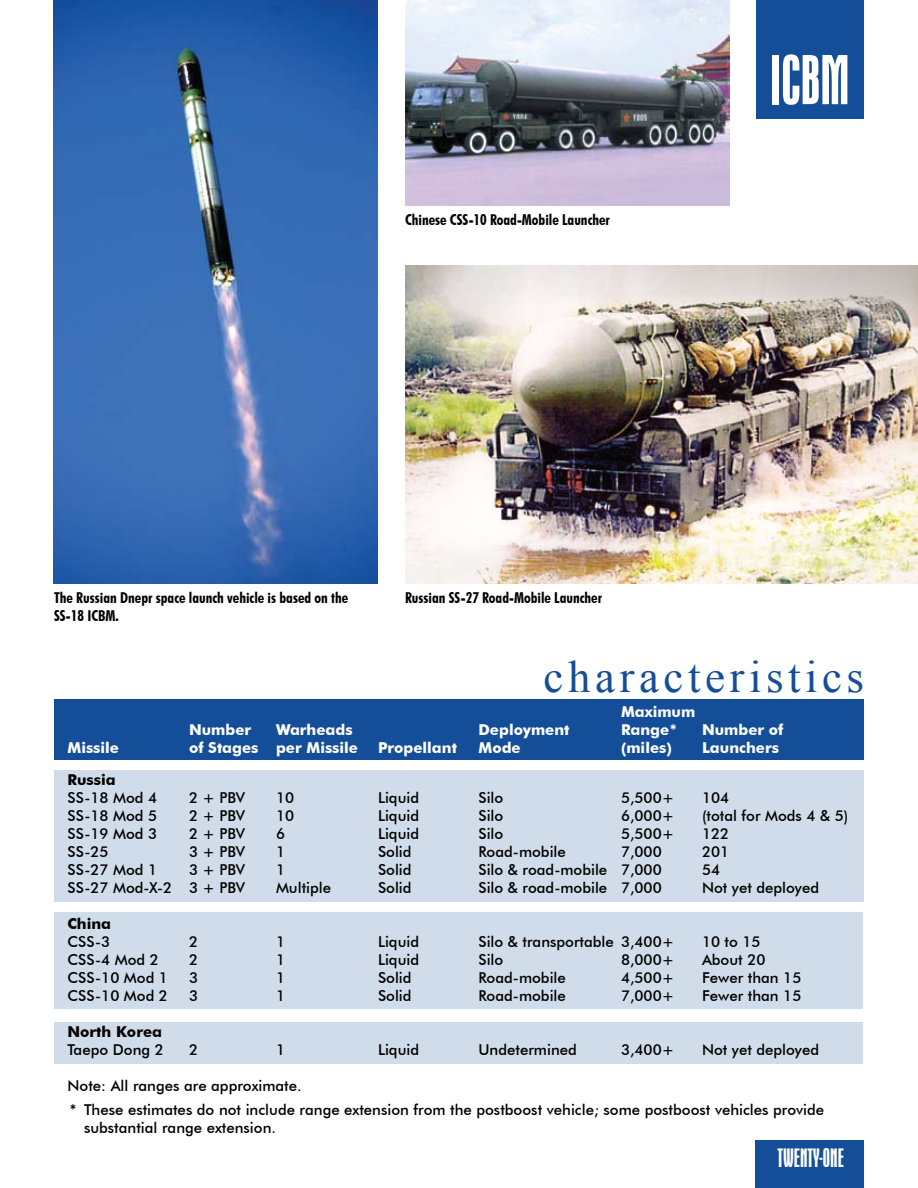
<style>
.page{position:relative;width:918px;height:1188px;background:#fff}
.page>*{position:absolute;margin:0;border:0;box-sizing:border-box;transform-origin:0 0}
.t1{font:condensed 72px "Aurora BT";color:#fff}
.t2{font:45px "Times New Roman";letter-spacing:.1em;color:#154e98}
.t3{font:condensed 27px "Aurora BT";color:#fff}
.t4{font:500 15px/24.8px "Futura BT";color:#000}
.t5{font:700 condensed 15px/18px "Futura BT";color:#000}
.t6{font:700 15px "Futura BT";color:#fff}
.t7{font:700 15px "Futura BT";color:#000}
</style>
<div class="page">
<div style="left:54px;top:700px;width:810px;height:60px;background:#154e98"></div>
<div style="left:54px;top:770px;width:810px;height:132px;background:#d0dce9"></div>
<div style="left:54px;top:912px;width:808px;height:97px;background:#d0dce9"></div>
<div style="left:54px;top:1022px;width:808px;height:41px;background:#d0dce9"></div>
<div style="left:756px;top:0;width:108px;height:118px;background:#154e98"></div>
<div style="left:756px;top:1140px;width:108px;height:48px;background:#154e98"></div>
<img style="left:405px;top:266px;width:513px;height:317px">
<img style="left:53px;top:0;width:325px;height:583px">
<img style="left:405px;top:0;width:325px;height:206px">
<p class="t5" style="left:405px;top:211px;width:206px">Chinese CSS-10 Road-Mobile Launcher</p>
<p class="t5" style="left:54px;top:588px;width:296px">The Russian Dnepr space launch vehicle is based on the<br>SS-18 ICBM.</p>
<p class="t5" style="left:405px;top:588px;width:199px">Russian SS-27 Road-Mobile Launcher</p>
<h1 class="t1" style="left:770px;top:42px;width:81px">ICBM</h1>
<h2 class="t2" style="left:544px;top:651px;width:322px">characteristics</h2>
<p class="t6" style="left:621px;top:702px;width:76px">Maximum</p>
<p class="t6" style="left:189px;top:720px;width:64px">Number</p>
<p class="t6" style="left:276px;top:720px;width:78px">Warheads</p>
<p class="t6" style="left:478px;top:720px;width:93px">Deployment</p>
<p class="t6" style="left:621px;top:720px;width:58px">Range*</p>
<p class="t6" style="left:702px;top:720px;width:83px">Number of</p>
<p class="t6" style="left:68px;top:738px;width:53px">Missile</p>
<p class="t6" style="left:189px;top:738px;width:171px">of Stages per Missile</p>
<p class="t6" style="left:378px;top:738px;width:80px">Propellant</p>
<p class="t6" style="left:478px;top:738px;width:44px">Mode</p>
<p class="t6" style="left:621px;top:738px;width:52px">(miles)</p>
<p class="t6" style="left:702px;top:738px;width:78px">Launchers</p>
<p class="t7" style="left:68px;top:770px;width:50px">Russia</p>
<p class="t4" style="left:68px;top:785px;width:91px">SS-18 Mod 4</p>
<p class="t4" style="left:189px;top:785px;width:58px">2 + PBV</p>
<p class="t4" style="left:276px;top:785px;width:20px">10</p>
<p class="t4" style="left:378px;top:785px;width:43px">Liquid</p>
<p class="t4" style="left:478px;top:785px;width:26px">Silo</p>
<p class="t4" style="left:621px;top:785px;width:55px">5,500+</p>
<p class="t4" style="left:702px;top:785px;width:29px">104</p>
<p class="t4" style="left:68px;top:803px;width:91px">SS-18 Mod 5</p>
<p class="t4" style="left:189px;top:803px;width:58px">2 + PBV</p>
<p class="t4" style="left:276px;top:803px;width:20px">10</p>
<p class="t4" style="left:378px;top:803px;width:43px">Liquid</p>
<p class="t4" style="left:478px;top:803px;width:26px">Silo</p>
<p class="t4" style="left:621px;top:803px;width:55px">6,000+</p>
<p class="t4" style="left:702px;top:803px;width:148px">(total for Mods 4 &amp; 5)</p>
<p class="t4" style="left:68px;top:821px;width:91px">SS-19 Mod 3</p>
<p class="t4" style="left:189px;top:821px;width:58px">2 + PBV</p>
<p class="t4" style="left:276px;top:821px;width:11px">6</p>
<p class="t4" style="left:378px;top:821px;width:43px">Liquid</p>
<p class="t4" style="left:479px;top:821px;width:26px">Silo</p>
<p class="t4" style="left:621px;top:821px;width:55px">5,500+</p>
<p class="t4" style="left:702px;top:821px;width:29px">122</p>
<p class="t4" style="left:68px;top:839px;width:43px">SS-25</p>
<p class="t4" style="left:189px;top:839px;width:58px">3 + PBV</p>
<p class="t4" style="left:276px;top:839px;width:11px">1</p>
<p class="t4" style="left:378px;top:839px;width:35px">Solid</p>
<p class="t4" style="left:479px;top:839px;width:89px">Road-mobile</p>
<p class="t4" style="left:621px;top:839px;width:42px">7,000</p>
<p class="t4" style="left:702px;top:839px;width:29px">201</p>
<p class="t4" style="left:68px;top:857px;width:91px">SS-27 Mod 1</p>
<p class="t4" style="left:189px;top:857px;width:58px">3 + PBV</p>
<p class="t4" style="left:276px;top:857px;width:11px">1</p>
<p class="t4" style="left:378px;top:857px;width:35px">Solid</p>
<p class="t4" style="left:479px;top:857px;width:185px">Silo &amp; road-mobile 7,000</p>
<p class="t4" style="left:702px;top:857px;width:20px">54</p>
<p class="t4" style="left:68px;top:875px;width:179px">SS-27 Mod-X-2 3 + PBV</p>
<p class="t4" style="left:276px;top:875px;width:57px">Multiple</p>
<p class="t4" style="left:378px;top:875px;width:35px">Solid</p>
<p class="t4" style="left:479px;top:875px;width:185px">Silo &amp; road-mobile 7,000</p>
<p class="t4" style="left:702px;top:875px;width:119px">Not yet deployed</p>
<p class="t7" style="left:68px;top:914px;width:45px">China</p>
<p class="t4" style="left:68px;top:929px;width:44px">CSS-3</p>
<p class="t4" style="left:189px;top:929px;width:11px">2</p>
<p class="t4" style="left:276px;top:929px;width:11px">1</p>
<p class="t4" style="left:378px;top:929px;width:43px">Liquid</p>
<p class="t4" style="left:479px;top:929px;width:197px">Silo &amp; transportable 3,400+</p>
<p class="t4" style="left:702px;top:929px;width:60px">10 to 15</p>
<p class="t4" style="left:68px;top:947px;width:93px">CSS-4 Mod 2</p>
<p class="t4" style="left:189px;top:947px;width:11px">2</p>
<p class="t4" style="left:276px;top:947px;width:11px">1</p>
<p class="t4" style="left:378px;top:947px;width:43px">Liquid</p>
<p class="t4" style="left:479px;top:947px;width:26px">Silo</p>
<p class="t4" style="left:621px;top:947px;width:55px">8,000+</p>
<p class="t4" style="left:702px;top:947px;width:65px">About 20</p>
<p class="t4" style="left:68px;top:965px;width:102px">CSS-10 Mod 1</p>
<p class="t4" style="left:189px;top:965px;width:11px">3</p>
<p class="t4" style="left:276px;top:965px;width:11px">1</p>
<p class="t4" style="left:378px;top:965px;width:35px">Solid</p>
<p class="t4" style="left:479px;top:965px;width:89px">Road-mobile</p>
<p class="t4" style="left:621px;top:965px;width:55px">4,500+</p>
<p class="t4" style="left:702px;top:965px;width:101px">Fewer than 15</p>
<p class="t4" style="left:68px;top:983px;width:102px">CSS-10 Mod 2</p>
<p class="t4" style="left:189px;top:983px;width:11px">3</p>
<p class="t4" style="left:276px;top:983px;width:11px">1</p>
<p class="t4" style="left:378px;top:983px;width:35px">Solid</p>
<p class="t4" style="left:479px;top:983px;width:89px">Road-mobile</p>
<p class="t4" style="left:621px;top:983px;width:55px">7,000+</p>
<p class="t4" style="left:702px;top:983px;width:101px">Fewer than 15</p>
<p class="t7" style="left:68px;top:1022px;width:96px">North Korea</p>
<p class="t4" style="left:68px;top:1037px;width:98px">Taepo Dong 2</p>
<p class="t4" style="left:189px;top:1037px;width:11px">2</p>
<p class="t4" style="left:276px;top:1037px;width:11px">1</p>
<p class="t4" style="left:378px;top:1037px;width:43px">Liquid</p>
<p class="t4" style="left:479px;top:1037px;width:100px">Undetermined</p>
<p class="t4" style="left:621px;top:1037px;width:55px">3,400+</p>
<p class="t4" style="left:702px;top:1037px;width:119px">Not yet deployed</p>
<p class="t4" style="left:68px;top:1073px;width:758px">Note: All ranges are approximate.<br>* These estimates do not include range extension from the postboost vehicle; some postboost vehicles provide</p>
<p class="t4" style="left:84px;top:1115px;width:194px">substantial range extension.</p>
<h3 class="t3" style="left:778px;top:1143px;width:68px">TWENTY-ONE</h3>
</div>
